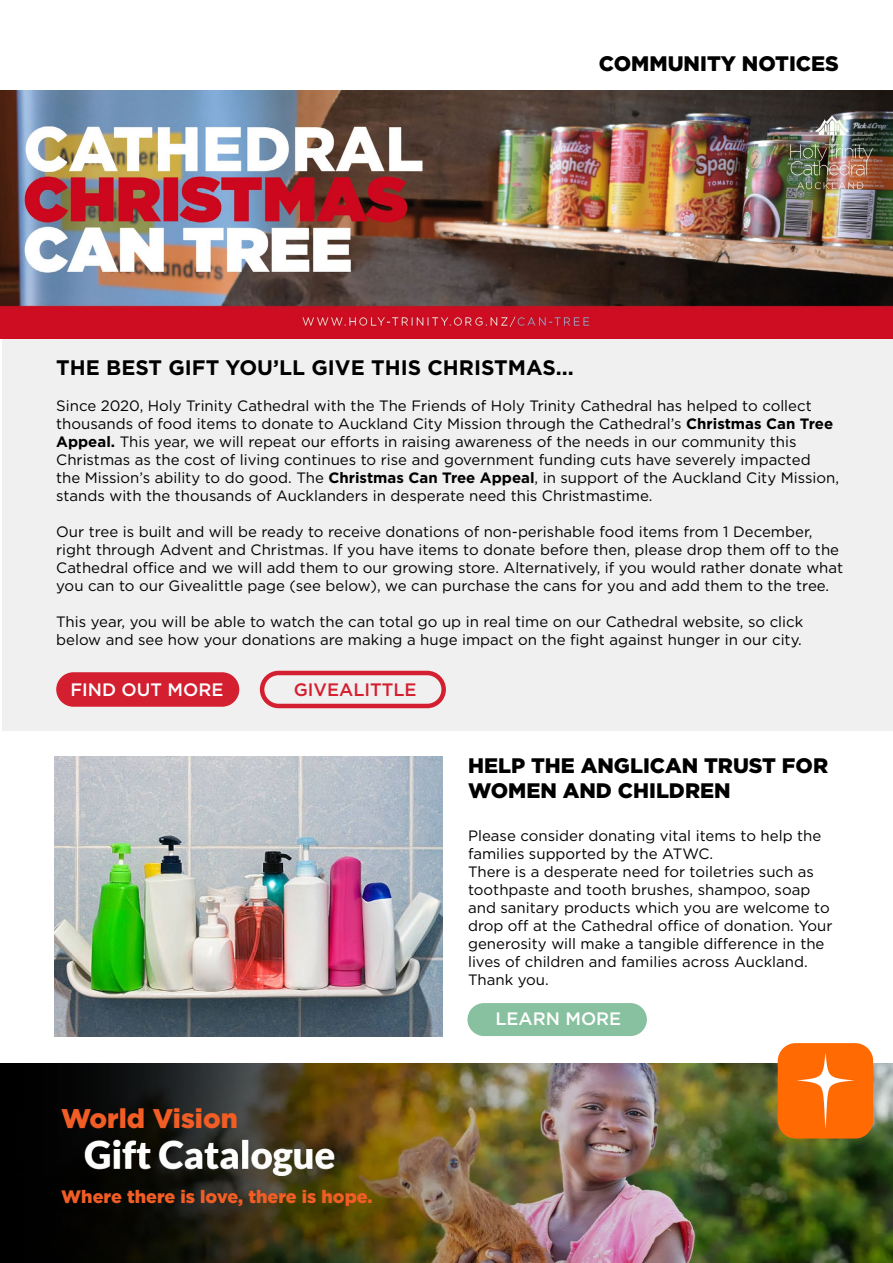
<style>
.page{position:relative;width:893px;height:1263px;background:#fff}
.page>*{position:absolute;margin:0;border:0;box-sizing:border-box;transform-origin:0 0}
.t1{font:900 27px "Gotham";color:#f15d24}
.t2{font:900 21px/25.2px "Gotham";color:#000}
.t3{font:700 21px "Gotham";color:#000}
.t4{font:900 18px "Gotham";color:#f15d24}
.t5{font:500 18px "Gotham";color:#fff}
.t6{font:500 18px "Gotham";color:#d31f30}
.t7{font:15px/18px "Gotham";color:#000}
.s1{font-weight:700}
</style>
<div class="page">
<div style="left:2px;top:90px;width:891px;height:641px;background:#f1f0f0"></div>
<img style="left:0;top:1063px;width:893px;height:200px">
<img style="left:778px;top:1043px;width:95px;height:95px">
<div style="left:467px;top:1003px;width:180px;height:33px;background:#88c19f;border-radius:16px"></div>
<img style="left:54px;top:756px;width:389px;height:280px">
<img style="left:0;top:90px;width:893px;height:248px">
<div style="left:57px;top:673px;width:182px;height:33px;background:#d31f30;border-radius:16px"></div>
<div style="left:56px;top:672px;width:183px;height:35px;border:2px solid #d31f30;border-radius:16px"></div>
<div style="left:260px;top:671px;width:186px;height:37px;border:4px solid #d31f30;border-radius:16px"></div>
<h2 class="t2" style="left:599px;top:51px;width:242px">COMMUNITY NOTICES</h2>
<h2 class="t3" style="left:56px;top:354px;width:519px">THE BEST GIFT YOU’LL GIVE THIS CHRISTMAS...</h2>
<p class="t7" style="left:56px;top:397px;width:784px">Since 2020, Holy Trinity Cathedral with the The Friends of Holy Trinity Cathedral has helped to collect thousands of food items to donate to Auckland City Mission through the Cathedral’s <span class="s1">Christmas Can Tree Appeal.</span> This year, we will repeat our efforts in raising awareness of the needs in our community this Christmas as the cost of living continues to rise and government funding cuts have severely impacted<br>the Mission’s ability to do good. The <span class="s1">Christmas Can Tree Appeal</span>, in support of the Auckland City Mission, stands with the thousands of Aucklanders in desperate need this Christmastime.</p>
<p class="t7" style="left:56px;top:523px;width:788px">Our tree is built and will be ready to receive donations of non-perishable food items from 1 December, right through Advent and Christmas. If you have items to donate before then, please drop them off to the Cathedral office and we will add them to our growing store. Alternatively, if you would rather donate what you can to our Givealittle page (see below), we can purchase the cans for you and add them to the tree.</p>
<p class="t7" style="left:56px;top:613px;width:748px">This year, you will be able to watch the can total go up in real time on our Cathedral website, so click below and see how your donations are making a huge impact on the fight against hunger in our city.</p>
<p class="t5" style="left:70px;top:677px;width:155px">FIND OUT MORE</p>
<p class="t6" style="left:294px;top:677px;width:124px">GIVEALITTLE</p>
<h2 class="t2" style="left:468px;top:753px;width:361px">HELP THE ANGLICAN TRUST FOR<br>WOMEN AND CHILDREN</h2>
<p class="t7" style="left:468px;top:827px;width:366px">Please consider donating vital items to help the families supported by the ATWC.<br>There is a desperate need for toiletries such as toothpaste and tooth brushes, shampoo, soap and sanitary products which you are welcome to drop off at the Cathedral office of donation. Your generosity will make a tangible difference in the lives of children and families across Auckland.<br>Thank you.</p>
<h1 class="t1" style="left:61px;top:1100px;width:178px">World Vision</h1>
<p class="t4" style="left:61px;top:1184px;width:313px">Where there is love, there is hope.</p>
<p class="t5" style="left:495px;top:1006px;width:128px">LEARN MORE</p>
</div>
